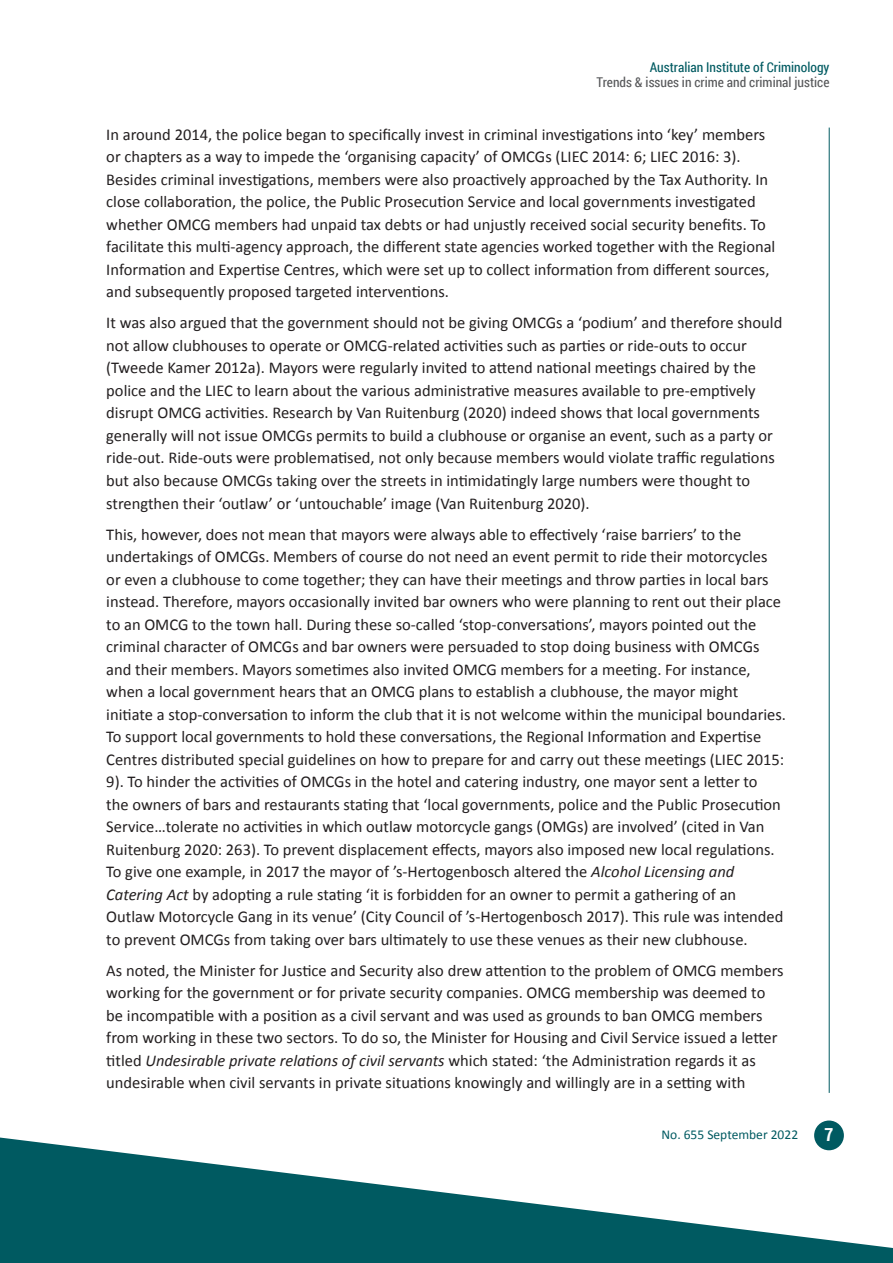
<style>
.page{position:relative;width:893px;height:1263px;background:#fff}
.page>*{position:absolute;margin:0;border:0;box-sizing:border-box;transform-origin:0 0}
.t1{font:700 18px "Roboto Condensed";color:#fff}
.body{font:16.5px/22.5px "Calibri";color:#231f20}
.t2{font:13.5px "Roboto Condensed";color:#57585a}
.t3{font:13.5px "Roboto Condensed";color:#005a61}
.t4{font:13.5px "Calibri";color:#005a61}
.s1{font-style:italic}
</style>
<div class="page">
<hr style="left:829px;top:128px;width:1px;height:965px;background:#005a61">
<div style="left:814px;top:1120px;width:30px;height:30px;background:#005a61;border-radius:50%"></div>
<svg style="left:0;top:1137px;width:893px;height:126px;fill:#005a61"></svg>
<p class="t3" style="left:650px;top:58px;width:181px">Australian Institute of Criminology</p>
<p class="t2" style="left:597px;top:73px;width:234px">Trends &amp; issues in crime and criminal justice</p>
<p class="body" style="left:106px;top:123px;width:671px">In around 2014, the police began to specifically invest in criminal investigations into ‘key’ members or chapters as a way to impede the ‘organising capacity’ of OMCGs (LIEC 2014: 6; LIEC 2016: 3).<br>Besides criminal investigations, members were also proactively approached by the Tax Authority. In close collaboration, the police, the Public Prosecution Service and local governments investigated whether OMCG members had unpaid tax debts or had unjustly received social security benefits. To facilitate this multi-agency approach, the different state agencies worked together with the Regional Information and Expertise Centres, which were set up to collect information from different sources, and subsequently proposed targeted interventions.</p>
<p class="body" style="left:106px;top:312px;width:678px">It was also argued that the government should not be giving OMCGs a ‘podium’ and therefore should not allow clubhouses to operate or OMCG-related activities such as parties or ride-outs to occur (Tweede Kamer 2012a). Mayors were regularly invited to attend national meetings chaired by the police and the LIEC to learn about the various administrative measures available to pre-emptively disrupt OMCG activities. Research by Van Ruitenburg (2020) indeed shows that local governments generally will not issue OMCGs permits to build a clubhouse or organise an event, such as a party or ride-out. Ride-outs were problematised, not only because members would violate traffic regulations but also because OMCGs taking over the streets in intimidatingly large numbers were thought to strengthen their ‘outlaw’ or ‘untouchable’ image (Van Ruitenburg 2020).</p>
<p class="body" style="left:106px;top:523px;width:681px">This, however, does not mean that mayors were always able to effectively ‘raise barriers’ to the undertakings of OMCGs. Members of course do not need an event permit to ride their motorcycles<br>or even a clubhouse to come together; they can have their meetings and throw parties in local bars instead. Therefore, mayors occasionally invited bar owners who were planning to rent out their place to an OMCG to the town hall. During these so-called ‘stop-conversations’, mayors pointed out the criminal character of OMCGs and bar owners were persuaded to stop doing business with OMCGs and their members. Mayors sometimes also invited OMCG members for a meeting. For instance, when a local government hears that an OMCG plans to establish a clubhouse, the mayor might initiate a stop-conversation to inform the club that it is not welcome within the municipal boundaries.<br>To support local governments to hold these conversations, the Regional Information and Expertise Centres distributed special guidelines on how to prepare for and carry out these meetings (LIEC 2015:<br>9). To hinder the activities of OMCGs in the hotel and catering industry, one mayor sent a letter to<br>the owners of bars and restaurants stating that ‘local governments, police and the Public Prosecution Service…tolerate no activities in which outlaw motorcycle gangs (OMGs) are involved’ (cited in Van Ruitenburg 2020: 263). To prevent displacement effects, mayors also imposed new local regulations.<br>To give one example, in 2017 the mayor of ’s-Hertogenbosch altered the <span class="s1">Alcohol Licensing and Catering Act</span> by adopting a rule stating ‘it is forbidden for an owner to permit a gathering of an Outlaw Motorcycle Gang in its venue’ (City Council of ’s-Hertogenbosch 2017). This rule was intended to prevent OMCGs from taking over bars ultimately to use these venues as their new clubhouse.</p>
<p class="body" style="left:106px;top:959px;width:679px">As noted, the Minister for Justice and Security also drew attention to the problem of OMCG members working for the government or for private security companies. OMCG membership was deemed to be incompatible with a position as a civil servant and was used as grounds to ban OMCG members from working in these two sectors. To do so, the Minister for Housing and Civil Service issued a letter titled <span class="s1">Undesirable private relations of civil servants</span> which stated: ‘the Administration regards it as undesirable when civil servants in private situations knowingly and willingly are in a setting with</p>
<p class="t4" style="left:661px;top:1126px;width:138px">No. 655 September 2022</p>
<p class="t1" style="left:824px;top:1122px;width:10px">7</p>
</div>
